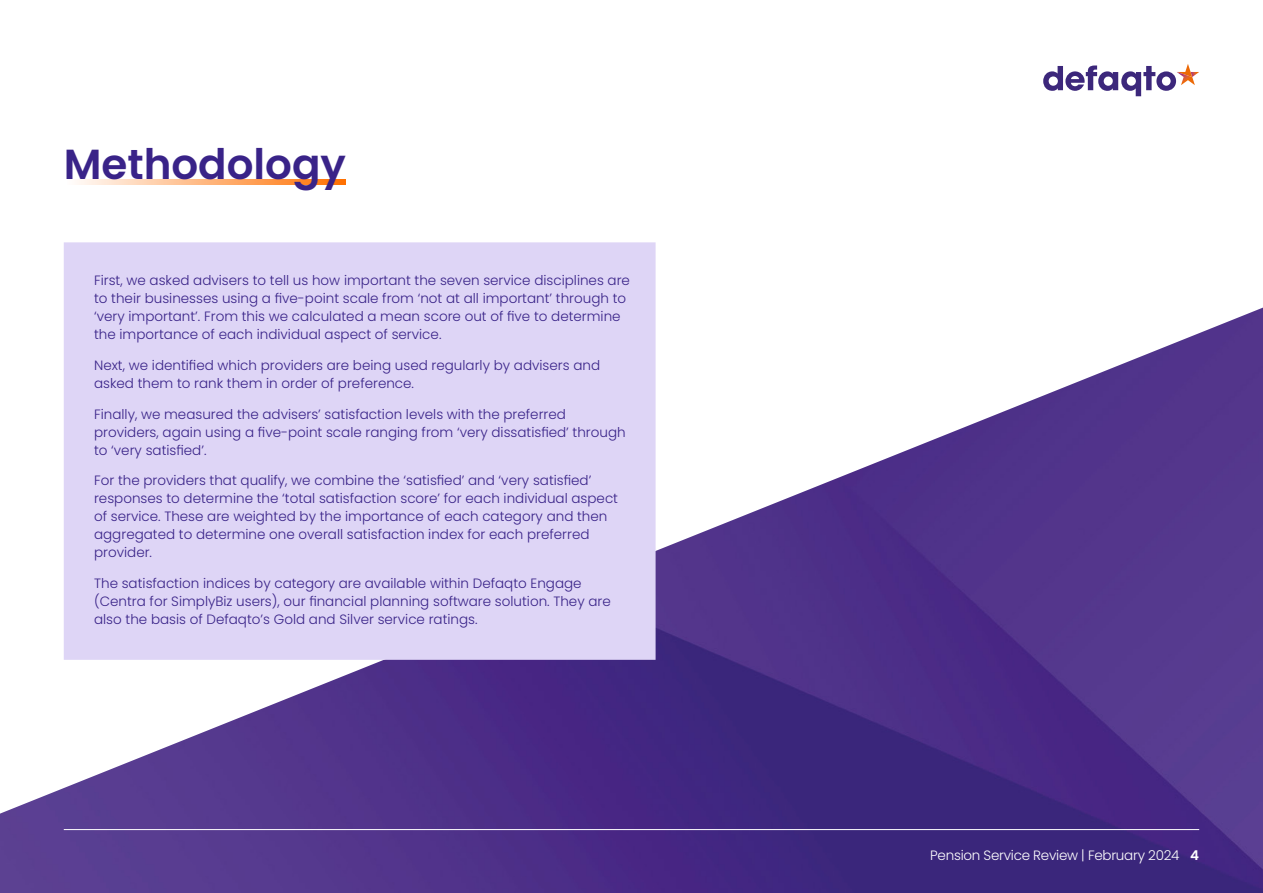
<style>
.page{position:relative;width:1263px;height:893px;background:#fff}
.page>*{position:absolute;margin:0;border:0;box-sizing:border-box;transform-origin:0 0}
.t1{font:600 42px "Poppins";color:#392388}
.t2{font:300 13.5px/18px "Poppins";color:#392388}
.t3{font:300 13.5px "Poppins";letter-spacing:-.02em;color:#fff}
.s1{font-weight:600}
</style>
<div class="page">
<img style="left:0;top:308px;width:1263px;height:585px">
<hr style="left:64px;top:829px;width:1135px;height:1px;background:#fff">
<svg style="left:1043px;top:64px;width:156px;height:32px"></svg>
<div style="left:64px;top:242px;width:592px;height:418px;background:#ded5f6"></div>
<svg style="left:77px;top:179px;width:268px;height:6px;background:#ffb47a"></svg>
<h1 class="t1" style="left:64px;top:140px;width:284px">Methodology</h1>
<p class="t2" style="left:94px;top:271px;width:537px">First, we asked advisers to tell us how important the seven service disciplines are to their businesses using a five-point scale from ‘not at all important’ through to ‘very important’. From this we calculated a mean score out of five to determine the importance of each individual aspect of service.</p>
<p class="t2" style="left:94px;top:356px;width:508px">Next, we identified which providers are being used regularly by advisers and asked them to rank them in order of preference.</p>
<p class="t2" style="left:94px;top:405px;width:533px">Finally, we measured the advisers’ satisfaction levels with the preferred providers, again using a five-point scale ranging from ‘very dissatisfied’ through to ‘very satisfied’.</p>
<p class="t2" style="left:94px;top:472px;width:525px">For the providers that qualify, we combine the ‘satisfied’ and ‘very satisfied’ responses to determine the ‘total satisfaction score’ for each individual aspect of service. These are weighted by the importance of each category and then aggregated to determine one overall satisfaction index for each preferred provider.</p>
<p class="t2" style="left:94px;top:574px;width:518px">The satisfaction indices by category are available within Defaqto Engage (Centra for SimplyBiz users), our financial planning software solution. They are also the basis of Defaqto’s Gold and Silver service ratings.</p>
<p class="t3" style="left:930px;top:848px;width:270px">Pension Service Review | February 2024 <span class="s1">4</span></p>
</div>
